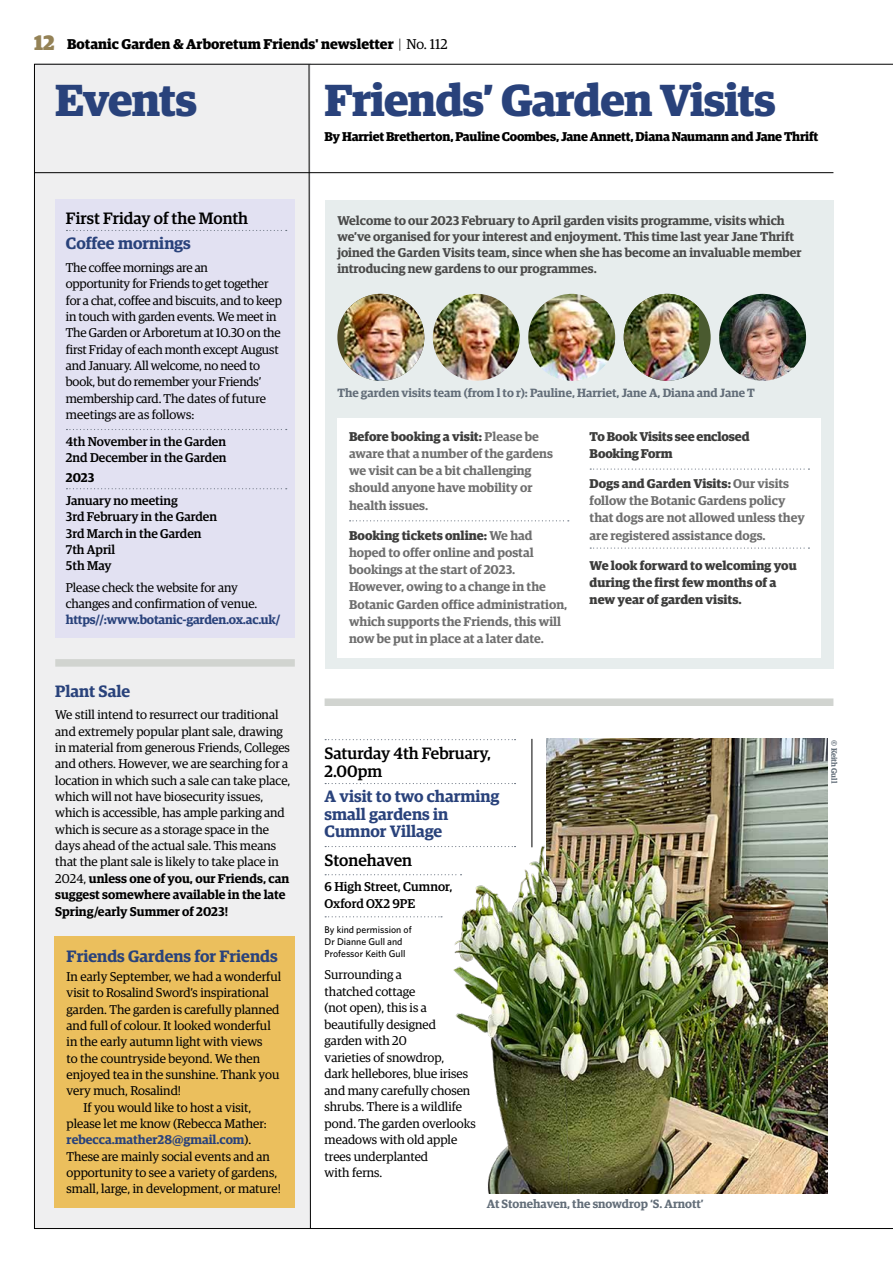
<style>
.page{position:relative;width:893px;height:1263px;background:#fff}
.page>*{position:absolute;margin:0;border:0;box-sizing:border-box;transform-origin:0 0}
.t1{font:700 45px "Guardian Egyp";letter-spacing:-.02em;color:#29427b}
.t2{font:600 16.5px/17.2px "Guardian Egyp";color:#29427b}
.t3{font:500 16.5px/17.2px "Guardian Egyp";color:#000}
.t4{font:700 14.25px "Guardian Egyp";color:#000}
.t5{font:12.75px/16.4px "Guardian Egyp";color:#000}
.t6{font:600 12.75px/17.2px "Guardian Egyp";color:#6f6f6f}
.t7{font:600 12.75px/16.2px "Guardian Egyp";color:#4a4a49}
.t8{font:500 12.75px/16.2px "Guardian Egyp";color:#000}
.t9{font:700 12.75px/17.2px "Guardian Egyp";letter-spacing:-.01em;color:#3c3c3b}
.t10{font:700 12.75px "Guardian Egyp";letter-spacing:-.015em;color:#000}
.t11{font:600 12.75px "Guardian Egyp";letter-spacing:-.005em;color:#29427b}
.t12{font:600 12.75px "Guardian Egyp";color:#000}
.t13{font:600 12px "Guardian Egyp";color:#636e79}
.t14{font:500 9.75px/12px "Whitney HTF";color:#000}
.t15{font:600 7.8px "Guardian Egyp";letter-spacing:-.01em;color:#636e79}
.s1{font-weight:900;font-size:21px;color:#948256}
.s2{font-weight:300}
.s3{font-weight:400}
.s4{font-weight:600}
.s5{font-weight:400;color:#000}
.s6{font-weight:700;color:#3c3c3b}
</style>
<div class="page">
<img style="left:34px;top:64px;width:859px;height:1165px">
<div style="left:55px;top:200px;width:240px;height:438px;background:#e2e1f2"></div>
<svg style="left:66px;top:230px;width:221px;height:1px"></svg>
<svg style="left:66px;top:429px;width:221px;height:1px"></svg>
<svg style="left:66px;top:488px;width:221px;height:1px"></svg>
<svg style="left:308px;top:64px;width:3px;height:1165px"></svg>
<hr style="left:34px;top:172px;width:799px;height:1px;background:#000">
<div style="left:55px;top:659px;width:240px;height:8px;background:#d1d4d0"></div>
<p class="t4" style="left:34px;top:33px;width:415px"><span class="s1">12</span> Botanic Garden &amp; Arboretum Friends' newsletter <span class="s2">|</span> <span class="s3">No. 112</span></p>
<h1 class="t1" style="left:55px;top:66px;width:143px">Events</h1>
<h1 class="t1" style="left:325px;top:66px;width:453px">Friends’ Garden Visits</h1>
<p class="t10" style="left:325px;top:127px;width:495px">By Harriet Bretherton, Pauline Coombes, Jane Annett, Diana Naumann and Jane Thrift</p>
<p class="t3" style="left:66px;top:208px;width:184px">First Friday of the Month</p>
<p class="t2" style="left:66px;top:233px;width:127px">Coffee mornings</p>
<p class="t5" style="left:66px;top:259px;width:217px">The coffee mornings are an<br>opportunity for Friends to get together for a chat, coffee and biscuits, and to keep in touch with garden events. We meet in The Garden or Arboretum at 10.30 on the first Friday of each month except August and January. All welcome, no need to book, but do remember your Friends’ membership card. The dates of future meetings are as follows:</p>
<p class="t8" style="left:66px;top:432px;width:162px">4th November in the Garden<br>2nd December in the Garden</p>
<p class="t12" style="left:66px;top:468px;width:30px">2023</p>
<p class="t8" style="left:66px;top:492px;width:153px">January no meeting<br>3rd February in the Garden<br>3rd March in the Garden<br>7th April<br>5th May</p>
<p class="t5" style="left:66px;top:578px;width:193px">Please check the website for any changes and confirmation of venue.</p>
<p class="t11" style="left:66px;top:610px;width:216px">https//:www.botanic-garden.ox.ac.uk/</p>
<p class="t2" style="left:55px;top:681px;width:76px">Plant Sale</p>
<p class="t5" style="left:55px;top:706px;width:237px">We still intend to resurrect our traditional and extremely popular plant sale, drawing in material from generous Friends, Colleges and others. However, we are searching for a location in which such a sale can take place, which will not have biosecurity issues, which is accessible, has ample parking and which is secure as a storage space in the days ahead of the actual sale. This means that the plant sale is likely to take place in 2024, <span class="s4">unless one of you, our Friends, can suggest somewhere available in the late Spring/early Summer of 2023!</span></p>
<p class="t2" style="left:67px;top:946px;width:213px">Friends Gardens for Friends</p>
<p class="t5" style="left:67px;top:967px;width:216px">In early September, we had a wonderful</p>
<p class="t5" style="left:67px;top:984px;width:204px">visit to Rosalind Sword’s inspirational</p>
<p class="t5" style="left:67px;top:1000px;width:214px">garden. The garden is carefully planned</p>
<p class="t5" style="left:67px;top:1016px;width:206px">and full of colour. It looked wonderful</p>
<p class="t5" style="left:67px;top:1033px;width:197px">in the early autumn light with views</p>
<p class="t5" style="left:67px;top:1049px;width:195px">to the countryside beyond. We then</p>
<p class="t5" style="left:67px;top:1065px;width:214px">enjoyed tea in the sunshine. Thank you</p>
<p class="t5" style="left:67px;top:1082px;width:116px">very much, Rosalind!</p>
<p class="t5" style="left:84px;top:1098px;width:169px">If you would like to host a visit,</p>
<p class="t5" style="left:67px;top:1114px;width:202px">please let me know (Rebecca Mather:</p>
<p class="t11" style="left:67px;top:1130px;width:186px">rebecca.mather28@gmail.com<span class="s5">).</span></p>
<p class="t5" style="left:67px;top:1147px;width:205px">These are mainly social events and an</p>
<p class="t5" style="left:67px;top:1164px;width:212px">opportunity to see a variety of gardens,</p>
<p class="t5" style="left:67px;top:1180px;width:216px">small, large, in development, or mature!</p>
<p class="t7" style="left:337px;top:211px;width:466px">Welcome to our 2023 February to April garden visits programme, visits which we’ve organised for your interest and enjoyment. This time last year Jane Thrift joined the Garden Visits team, since when she has become an invaluable member introducing new gardens to our programmes.</p>
<p class="t13" style="left:337px;top:384px;width:419px">The garden visits team (from l to r): Pauline, Harriet, Jane A, Diana and Jane T</p>
<p class="t6" style="left:349px;top:426px;width:206px"><span class="s6">Before booking a visit:</span> Please be aware that a number of the gardens we visit can be a bit challenging should anyone have mobility or health issues.</p>
<p class="t6" style="left:349px;top:525px;width:220px"><span class="s6">Booking tickets online:</span> We had hoped to offer online and postal bookings at the start of 2023.<br>However, owing to a change in the Botanic Garden office administration, which supports the Friends, this will now be put in place at a later date.</p>
<p class="t9" style="left:590px;top:426px;width:161px">To Book Visits see enclosed<br>Booking Form</p>
<p class="t6" style="left:590px;top:474px;width:217px"><span class="s6">Dogs and Garden Visits:</span> Our visits follow the Botanic Gardens policy that dogs are not allowed unless they are registered assistance dogs.</p>
<p class="t9" style="left:590px;top:555px;width:209px">We look forward to welcoming you during the first few months of a new year of garden visits.</p>
<p class="t3" style="left:325px;top:744px;width:168px">Saturday 4th February,<br>2.00pm</p>
<p class="t2" style="left:325px;top:786px;width:176px">A visit to two charming small gardens in<br>Cumnor Village</p>
<p class="t3" style="left:325px;top:851px;width:89px">Stonehaven</p>
<p class="t8" style="left:325px;top:877px;width:129px">6 High Street, Cumnor,<br>Oxford OX2 9PE</p>
<p class="t14" style="left:325px;top:923px;width:89px">By kind permission of<br>Dr Dianne Gull and<br>Professor Keith Gull</p>
<p class="t5" style="left:325px;top:966px;width:153px">Surrounding a<br>thatched cottage<br>(not open), this is a beautifully designed garden with 20<br>varieties of snowdrop,<br>dark hellebores, blue irises and many carefully chosen shrubs. There is a wildlife pond. The garden overlooks meadows with old apple trees underplanted<br>with ferns.</p>
<p class="t13" style="left:487px;top:1194px;width:218px">At Stonehaven, the snowdrop ‘S. Arnott’</p>
<p class="t15" style="left:840px;top:740px;width:44px;rotate:90deg">© Keith Gull</p>
</div>
